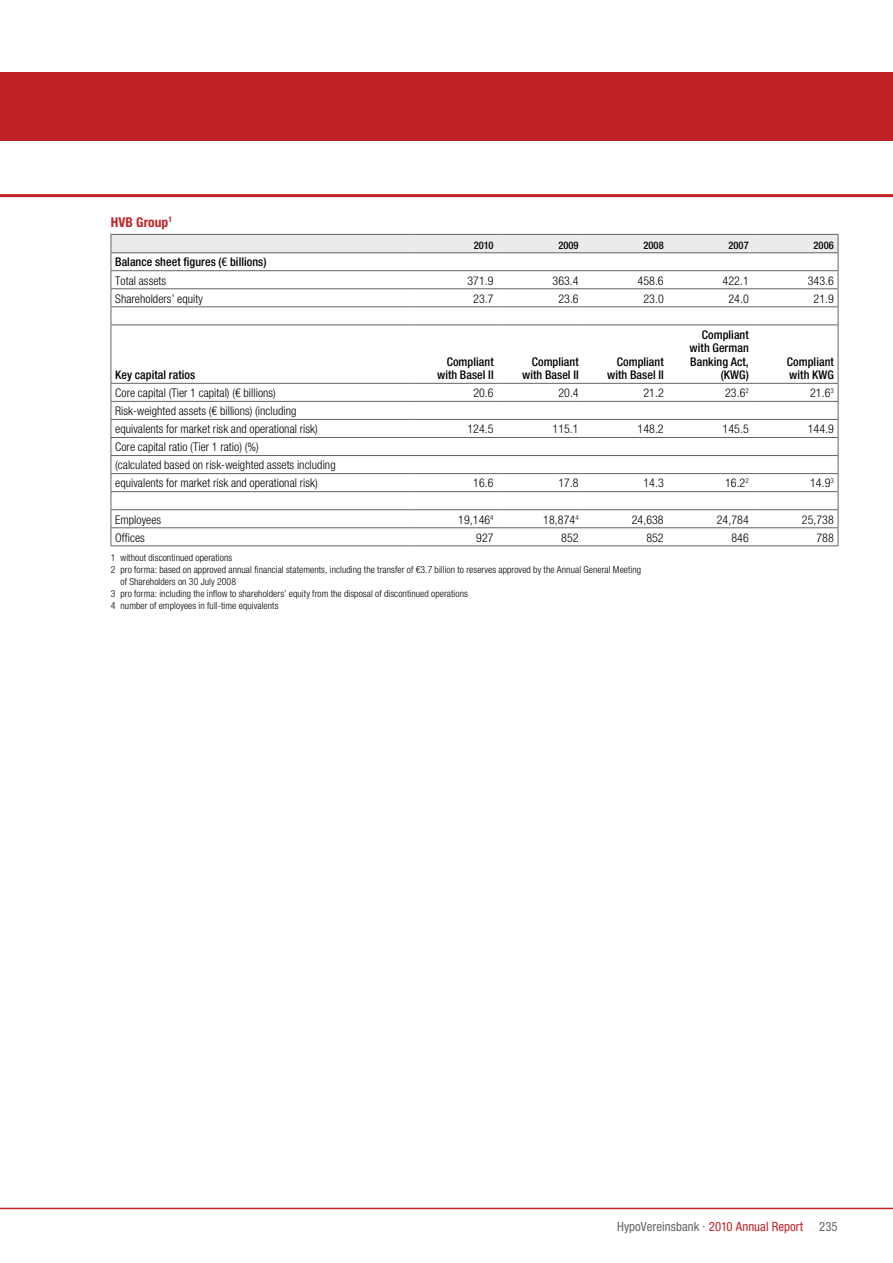
<style>
.page{position:relative;width:893px;height:1263px;background:#fff}
.page>*{position:absolute;margin:0;border:0;box-sizing:border-box;transform-origin:0 0}
.t1{font:700 condensed 13.5px "Helvetica Neue";letter-spacing:.005em;color:#c02327}
.t2{font:condensed 12.75px "Helvetica Neue";letter-spacing:.005em;color:#636363}
.t3{font:300 12px/18px "Helvetica HVB Cond";letter-spacing:.005em;color:#000}
.t4{font:500 12px/13.5px "Helvetica HVB Cond";letter-spacing:.005em;color:#000;text-align:right}
.t5{font:500 10.5px "Helvetica HVB Cond";letter-spacing:.005em;color:#000}
.t6{font:300 9.75px "Helvetica HVB Cond";letter-spacing:.01em;color:#000}
.s1{color:#c02327}
</style>
<div class="page">
<hr style="left:0;top:1208px;width:893px;height:1px;background:#c02327">
<div style="left:0;top:72px;width:893px;height:68px;background:#c02327"></div>
<hr style="left:0;top:194px;width:893px;height:3px;background:#c02327">
<hr style="left:111px;top:324px;width:302px;height:1px;background:#636363">
<hr style="left:111px;top:325px;width:1px;height:58px;background:#636363">
<hr style="left:413px;top:324px;width:85px;height:1px;background:#636363">
<hr style="left:498px;top:324px;width:85px;height:1px;background:#636363">
<hr style="left:583px;top:324px;width:85px;height:1px;background:#636363">
<hr style="left:668px;top:324px;width:85px;height:1px;background:#636363">
<hr style="left:753px;top:324px;width:85px;height:1px;background:#636363">
<hr style="left:111px;top:383px;width:302px;height:1px;background:#636363">
<hr style="left:413px;top:383px;width:85px;height:1px;background:#636363">
<hr style="left:498px;top:383px;width:85px;height:1px;background:#636363">
<hr style="left:583px;top:383px;width:85px;height:1px;background:#636363">
<hr style="left:668px;top:383px;width:85px;height:1px;background:#636363">
<hr style="left:753px;top:383px;width:85px;height:1px;background:#636363">
<hr style="left:111px;top:401px;width:302px;height:1px;background:#636363">
<hr style="left:413px;top:401px;width:85px;height:1px;background:#636363">
<hr style="left:498px;top:401px;width:85px;height:1px;background:#636363">
<hr style="left:583px;top:401px;width:85px;height:1px;background:#636363">
<hr style="left:668px;top:401px;width:85px;height:1px;background:#636363">
<hr style="left:753px;top:401px;width:85px;height:1px;background:#636363">
<hr style="left:111px;top:419px;width:302px;height:1px;background:#636363">
<hr style="left:413px;top:419px;width:85px;height:1px;background:#636363">
<hr style="left:498px;top:419px;width:85px;height:1px;background:#636363">
<hr style="left:583px;top:419px;width:85px;height:1px;background:#636363">
<hr style="left:668px;top:419px;width:85px;height:1px;background:#636363">
<hr style="left:753px;top:419px;width:85px;height:1px;background:#636363">
<hr style="left:111px;top:437px;width:302px;height:1px;background:#636363">
<hr style="left:413px;top:437px;width:85px;height:1px;background:#636363">
<hr style="left:498px;top:437px;width:85px;height:1px;background:#636363">
<hr style="left:583px;top:437px;width:85px;height:1px;background:#636363">
<hr style="left:668px;top:437px;width:85px;height:1px;background:#636363">
<hr style="left:753px;top:437px;width:85px;height:1px;background:#636363">
<hr style="left:111px;top:455px;width:302px;height:1px;background:#636363">
<hr style="left:413px;top:455px;width:85px;height:1px;background:#636363">
<hr style="left:498px;top:455px;width:85px;height:1px;background:#636363">
<hr style="left:583px;top:455px;width:85px;height:1px;background:#636363">
<hr style="left:668px;top:455px;width:85px;height:1px;background:#636363">
<hr style="left:753px;top:455px;width:85px;height:1px;background:#636363">
<hr style="left:111px;top:473px;width:302px;height:1px;background:#636363">
<hr style="left:413px;top:473px;width:85px;height:1px;background:#636363">
<hr style="left:498px;top:473px;width:85px;height:1px;background:#636363">
<hr style="left:583px;top:473px;width:85px;height:1px;background:#636363">
<hr style="left:668px;top:473px;width:85px;height:1px;background:#636363">
<hr style="left:753px;top:473px;width:85px;height:1px;background:#636363">
<hr style="left:111px;top:491px;width:302px;height:1px;background:#636363">
<hr style="left:413px;top:491px;width:85px;height:1px;background:#636363">
<hr style="left:498px;top:491px;width:85px;height:1px;background:#636363">
<hr style="left:583px;top:491px;width:85px;height:1px;background:#636363">
<hr style="left:668px;top:491px;width:85px;height:1px;background:#636363">
<hr style="left:753px;top:491px;width:85px;height:1px;background:#636363">
<hr style="left:111px;top:509px;width:302px;height:1px;background:#636363">
<hr style="left:413px;top:509px;width:85px;height:1px;background:#636363">
<hr style="left:498px;top:509px;width:85px;height:1px;background:#636363">
<hr style="left:583px;top:509px;width:85px;height:1px;background:#636363">
<hr style="left:668px;top:509px;width:85px;height:1px;background:#636363">
<hr style="left:753px;top:509px;width:85px;height:1px;background:#636363">
<hr style="left:111px;top:527px;width:302px;height:1px;background:#636363">
<svg style="left:111px;top:384px;width:1px;height:161px"></svg>
<hr style="left:413px;top:527px;width:85px;height:1px;background:#636363">
<hr style="left:498px;top:527px;width:85px;height:1px;background:#636363">
<hr style="left:583px;top:527px;width:85px;height:1px;background:#636363">
<hr style="left:668px;top:527px;width:85px;height:1px;background:#636363">
<hr style="left:753px;top:527px;width:85px;height:1px;background:#636363">
<hr style="left:111px;top:545px;width:302px;height:1px;background:#636363">
<hr style="left:413px;top:545px;width:85px;height:1px;background:#636363">
<hr style="left:498px;top:545px;width:85px;height:1px;background:#636363">
<hr style="left:583px;top:545px;width:85px;height:1px;background:#636363">
<hr style="left:668px;top:545px;width:85px;height:1px;background:#636363">
<hr style="left:753px;top:545px;width:85px;height:1px;background:#636363">
<svg style="left:111px;top:234px;width:728px;height:90px"></svg>
<hr style="left:838px;top:325px;width:1px;height:58px;background:#636363">
<svg style="left:838px;top:384px;width:1px;height:161px"></svg>
<p class="t1" style="left:111px;top:214px;width:63px">HVB Group<sup>1</sup></p>
<p class="t5" style="left:474px;top:239px;width:21px">2010</p>
<p class="t5" style="left:558px;top:239px;width:22px">2009</p>
<p class="t5" style="left:643px;top:239px;width:22px">2008</p>
<p class="t5" style="left:728px;top:239px;width:22px">2007</p>
<p class="t5" style="left:813px;top:239px;width:22px">2006</p>
<p class="t4" style="left:115px;top:255px;width:153px">Balance sheet figures (€ billions)</p>
<p class="t3" style="left:115px;top:271px;width:53px">Total assets</p>
<p class="t3" style="left:467px;top:271px;width:28px">371.9</p>
<p class="t3" style="left:552px;top:271px;width:28px">363.4</p>
<p class="t3" style="left:638px;top:271px;width:28px">458.6</p>
<p class="t3" style="left:723px;top:271px;width:28px">422.1</p>
<p class="t3" style="left:808px;top:271px;width:28px">343.6</p>
<p class="t3" style="left:115px;top:289px;width:89px">Shareholders’ equity</p>
<p class="t3" style="left:473px;top:289px;width:22px">23.7</p>
<p class="t3" style="left:558px;top:289px;width:22px">23.6</p>
<p class="t3" style="left:643px;top:289px;width:22px">23.0</p>
<p class="t3" style="left:728px;top:289px;width:22px">24.0</p>
<p class="t3" style="left:813px;top:289px;width:22px">21.9</p>
<p class="t4" style="left:115px;top:368px;width:81px">Key capital ratios</p>
<p class="t4" style="left:417px;top:354px;width:19px">C</p>
<p class="t4" style="left:437px;top:354px;width:58px">ompliant with Basel II</p>
<p class="t4" style="left:502px;top:354px;width:19px">C</p>
<p class="t4" style="left:522px;top:354px;width:58px">ompliant with Basel II</p>
<p class="t4" style="left:587px;top:354px;width:19px">C</p>
<p class="t4" style="left:607px;top:354px;width:58px">ompliant with Basel II</p>
<p class="t4" style="left:672px;top:327px;width:19px">C</p>
<p class="t4" style="left:690px;top:327px;width:61px">ompliant with German<br>Banking Act, (KWG)</p>
<p class="t4" style="left:757px;top:354px;width:19px">C</p>
<p class="t4" style="left:789px;top:354px;width:46px;text-align:left;text-indent:4px">ompliant with KWG</p>
<p class="t3" style="left:115px;top:384px;width:162px">Core capital (Tier 1 capital) (€ billions)</p>
<p class="t3" style="left:473px;top:384px;width:22px">20.6</p>
<p class="t3" style="left:558px;top:384px;width:22px">20.4</p>
<p class="t3" style="left:643px;top:384px;width:22px">21.2</p>
<p class="t3" style="left:725px;top:384px;width:25px">23.6<sup>2</sup></p>
<p class="t3" style="left:810px;top:384px;width:25px">21.6<sup>3</sup></p>
<p class="t3" style="left:115px;top:402px;width:204px">Risk-weighted assets (€ billions) (including equivalents for market risk and operational risk)</p>
<p class="t3" style="left:467px;top:420px;width:28px">124.5</p>
<p class="t3" style="left:552px;top:420px;width:28px">115.1</p>
<p class="t3" style="left:638px;top:420px;width:28px">148.2</p>
<p class="t3" style="left:723px;top:420px;width:28px">145.5</p>
<p class="t3" style="left:808px;top:420px;width:28px">144.9</p>
<p class="t3" style="left:115px;top:438px;width:222px">Core capital ratio (Tier 1 ratio) (%)<br>(calculated based on risk-weighted assets including equivalents for market risk and operational risk)</p>
<p class="t3" style="left:473px;top:474px;width:22px">16.6</p>
<p class="t3" style="left:558px;top:474px;width:22px">17.8</p>
<p class="t3" style="left:643px;top:474px;width:22px">14.3</p>
<p class="t3" style="left:725px;top:474px;width:25px">16.2<sup>2</sup></p>
<p class="t3" style="left:810px;top:474px;width:25px">14.9<sup>3</sup></p>
<p class="t3" style="left:115px;top:510px;width:48px">Employees</p>
<p class="t3" style="left:458px;top:510px;width:37px">19,146<sup>4</sup></p>
<p class="t3" style="left:543px;top:510px;width:37px">18,874<sup>4</sup></p>
<p class="t3" style="left:632px;top:510px;width:33px">24,638</p>
<p class="t3" style="left:717px;top:510px;width:33px">24,784</p>
<p class="t3" style="left:802px;top:510px;width:33px">25,738</p>
<p class="t3" style="left:115px;top:528px;width:31px">Offices</p>
<p class="t3" style="left:476px;top:528px;width:19px">927</p>
<p class="t3" style="left:561px;top:528px;width:19px">852</p>
<p class="t3" style="left:646px;top:528px;width:19px">852</p>
<p class="t3" style="left:731px;top:528px;width:19px">846</p>
<p class="t3" style="left:816px;top:528px;width:19px">788</p>
<p class="t6" style="left:111px;top:552px;width:123px">1 without discontinued operations</p>
<p class="t6" style="left:111px;top:564px;width:532px">2 pro forma: based on approved annual financial statements, including the transfer of €3.7 billion to reserves approved by the Annual General Meeting</p>
<p class="t6" style="left:120px;top:576px;width:117px">of Shareholders on 30 July 2008</p>
<p class="t6" style="left:111px;top:588px;width:358px">3 pro forma: including the inflow to shareholders’ equity from the disposal of discontinued operations</p>
<p class="t6" style="left:111px;top:600px;width:169px">4 number of employees in full-time equivalents</p>
<p class="t2" style="left:617px;top:1218px;width:187px">HypoVereinsbank · <span class="s1">2010 Annual Report</span></p>
<p class="t2" style="left:819px;top:1218px;width:20px">235</p>
</div>
